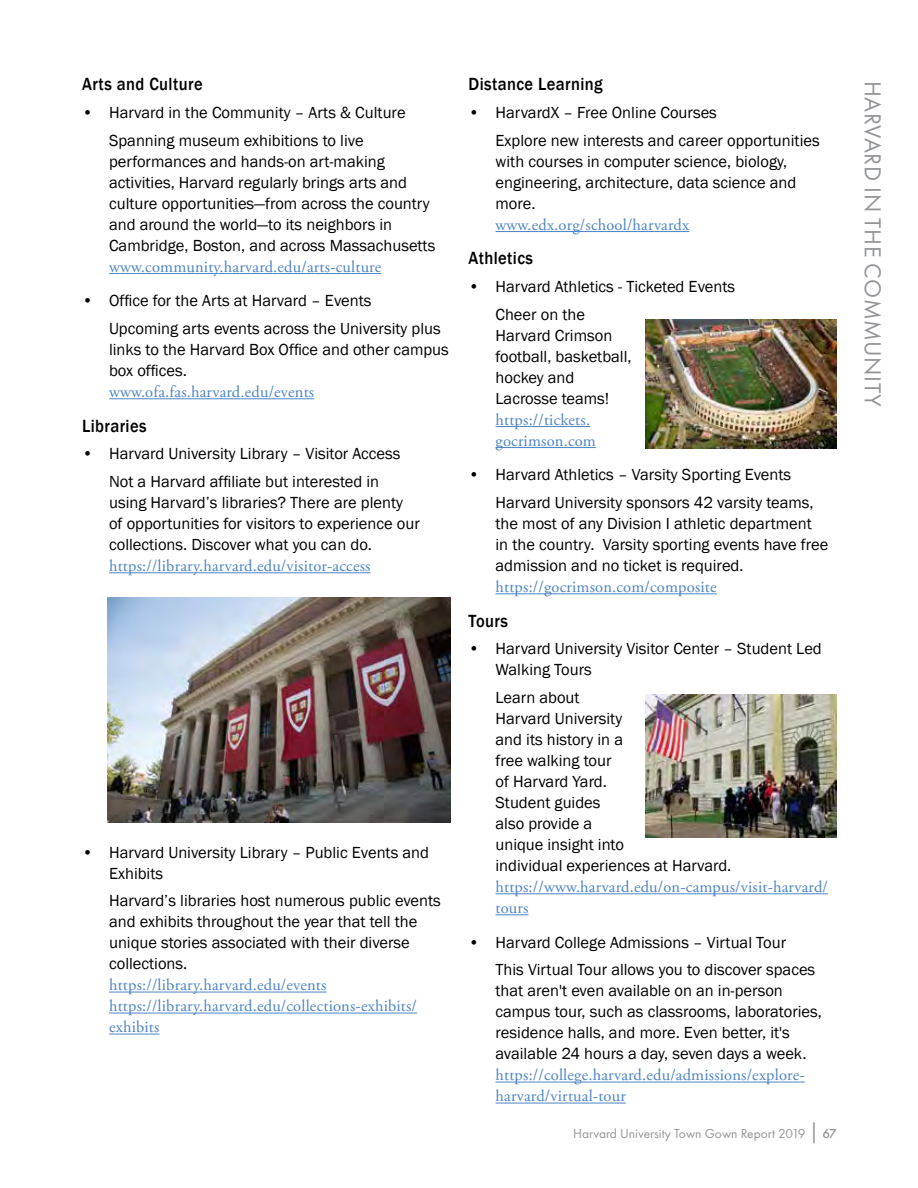
<style>
.page{position:relative;width:918px;height:1188px;background:#fff}
.page>*{position:absolute;margin:0;border:0;box-sizing:border-box;transform-origin:0 0}
.t1{font:24px "Futura PT";letter-spacing:.02em;color:#939598}
.t2{font:500 18.15px "Franklin Gothic";letter-spacing:.025em;color:#000;scale:.91 1}
.t3{font:16.5px/21px "Franklin Gothic";color:#000}
.t4{font:16.5px/21px "Adobe Garamond Pro";letter-spacing:.01em;color:#4e84c4}
.t5{font:13.5px "Futura PT";color:#939598}
.s1{font-size:21px}
.s2{font-weight:500}
</style>
<div class="page">
<hr style="left:109px;top:273px;width:272px;height:1px;background:#4e84c4">
<hr style="left:109px;top:398px;width:205px;height:1px;background:#4e84c4">
<hr style="left:109px;top:572px;width:262px;height:1px;background:#4e84c4">
<hr style="left:109px;top:992px;width:218px;height:1px;background:#4e84c4">
<hr style="left:109px;top:1013px;width:308px;height:1px;background:#4e84c4">
<hr style="left:109px;top:1034px;width:51px;height:1px;background:#4e84c4">
<hr style="left:496px;top:231px;width:193px;height:1px;background:#4e84c4">
<hr style="left:496px;top:426px;width:94px;height:1px;background:#4e84c4">
<hr style="left:496px;top:447px;width:100px;height:1px;background:#4e84c4">
<hr style="left:496px;top:593px;width:221px;height:1px;background:#4e84c4">
<hr style="left:496px;top:893px;width:332px;height:1px;background:#4e84c4">
<hr style="left:496px;top:914px;width:33px;height:1px;background:#4e84c4">
<hr style="left:496px;top:1082px;width:309px;height:1px;background:#4e84c4">
<hr style="left:496px;top:1103px;width:130px;height:1px;background:#4e84c4">
<img style="left:107px;top:598px;width:344px;height:225px">
<img style="left:646px;top:319px;width:190px;height:129px">
<img style="left:646px;top:694px;width:191px;height:143px">
<p class="t2" style="left:82px;top:73px;width:134px">Arts and Culture</p>
<p class="t3" style="left:109px;top:99px;width:298px;line-height:27.8px;text-indent:-27px">• Harvard in the Community – Arts &amp; Culture<br>Spanning museum exhibitions to live</p>
<p class="t3" style="left:109px;top:151px;width:328px">performances and hands-on art-making activities, Harvard regularly brings arts and culture opportunities—from across the country and around the world—to its neighbors in Cambridge, Boston, and across Massachusetts</p>
<p class="t4" style="left:109px;top:257px;width:274px">www.community.harvard.edu/arts-culture</p>
<p class="t3" style="left:109px;top:287px;width:333px;line-height:27.8px;text-indent:-27px">• Office for the Arts at Harvard – Events<br>Upcoming arts events across the University plus</p>
<p class="t3" style="left:109px;top:340px;width:341px">links to the Harvard Box Office and other campus box offices.</p>
<p class="t4" style="left:109px;top:382px;width:207px">www.ofa.fas.harvard.edu/events</p>
<p class="t2" style="left:82px;top:414px;width:72px">Libraries</p>
<p class="t3" style="left:82px;top:440px;width:320px;line-height:27.8px;text-align:center">• Harvard University Library – Visitor Access<br>Not a Harvard affiliate but interested in</p>
<p class="t3" style="left:109px;top:493px;width:312px">using Harvard’s libraries? There are plenty of opportunities for visitors to experience our collections. Discover what you can do.</p>
<p class="t4" style="left:109px;top:556px;width:263px">https://library.harvard.edu/visitor-access</p>
<p class="t3" style="left:109px;top:842px;width:322px;text-indent:-27px">• Harvard University Library – Public Events and<br>Exhibits</p>
<p class="t3" style="left:109px;top:891px;width:333px">Harvard’s libraries host numerous public events and exhibits throughout the year that tell the unique stories associated with their diverse collections.</p>
<p class="t4" style="left:109px;top:975px;width:309px">https://library.harvard.edu/events https://library.harvard.edu/collections-exhibits/ exhibits</p>
<p class="t2" style="left:469px;top:73px;width:149px">Distance Learning</p>
<p class="t3" style="left:496px;top:99px;width:326px;line-height:27.8px;text-indent:-27px">• HarvardX – Free Online Courses<br>Explore new interests and career opportunities</p>
<p class="t3" style="left:496px;top:151px;width:302px">with courses in computer science, biology, engineering, architecture, data science and more.</p>
<p class="t4" style="left:496px;top:215px;width:195px">www.edx.org/school/harvardx</p>
<p class="t2" style="left:469px;top:247px;width:72px">Athletics</p>
<p class="t3" style="left:496px;top:273px;width:241px;line-height:27.8px;text-indent:-27px">• Harvard Athletics - Ticketed Events<br>Cheer on the</p>
<p class="t3" style="left:496px;top:325px;width:138px">Harvard Crimson football, basketball, hockey and<br>Lacrosse teams!</p>
<p class="t4" style="left:496px;top:410px;width:102px">https://tickets. gocrimson.com</p>
<p class="t3" style="left:496px;top:461px;width:320px;line-height:27.8px;text-indent:-27px">• Harvard Athletics – Varsity Sporting Events<br>Harvard University sponsors 42 varsity teams,</p>
<p class="t3" style="left:496px;top:514px;width:334px">the most of any Division I athletic department in the country. Varsity sporting events have free admission and no ticket is required.</p>
<p class="t4" style="left:496px;top:577px;width:223px">https://gocrimson.com/composite</p>
<p class="t2" style="left:469px;top:609px;width:45px">Tours</p>
<p class="t3" style="left:496px;top:639px;width:328px;text-indent:-27px">• Harvard University Visitor Center – Student Led<br>Walking Tours</p>
<p class="t3" style="left:496px;top:688px;width:237px">Learn about<br>Harvard University<br>and its history in a<br>free walking tour<br>of Harvard Yard.<br>Student guides<br>also provide a<br>unique insight into<br>individual experiences at Harvard.</p>
<p class="t4" style="left:496px;top:877px;width:334px">https://www.harvard.edu/on-campus/visit-harvard/ tours</p>
<p class="t3" style="left:496px;top:929px;width:321px;line-height:27.8px;text-indent:-27px">• Harvard College Admissions – Virtual Tour<br>This Virtual Tour allows you to discover spaces</p>
<p class="t3" style="left:496px;top:981px;width:328px">that aren't even available on an in-person campus tour, such as classrooms, laboratories, residence halls, and more. Even better, it's available 24 hours a day, seven days a week.</p>
<p class="t4" style="left:496px;top:1065px;width:311px">https://college.harvard.edu/admissions/explore&shy;harvard/virtual-tour</p>
<p class="t5" style="left:573px;top:1125px;width:265px">Harvard University Town Gown Report 2019 <span class="s1">|</span> <span class="s2">67</span></p>
<h1 class="t1" style="left:887px;top:81px;width:327px;rotate:90deg">HARVARD IN THE COMMUNITY</h1>
</div>
